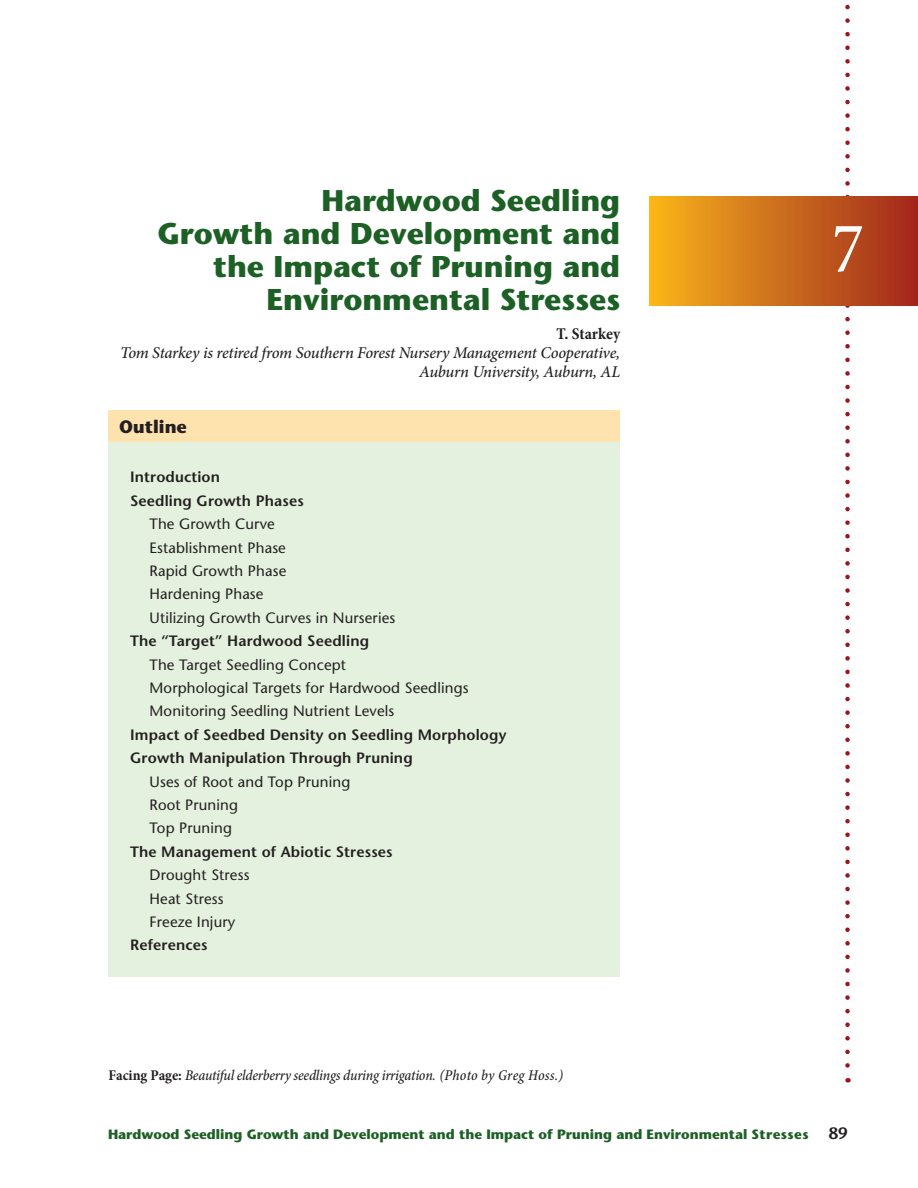
<style>
.page{position:relative;width:918px;height:1188px;background:#fff}
.page>*{position:absolute;margin:0;border:0;box-sizing:border-box;transform-origin:0 0}
.t1{font:500 condensed 72px "Minion Pro";color:#fff}
.Author_name_and_afil{font:700 30px/33px "Stone Sans Std";color:#1d6025;text-align:right}
.t2{font:700 18px "Stone Sans Std";color:#231f20}
.Author_name_and_afil-2{font:italic 500 16.5px/18.8px "Minion Pro";letter-spacing:-.02em;color:#231f20;text-align:right}
.t3{font:600 16.5px "Stone Sans Std";color:#231f20}
.Outline_Stone_text{font:500 15px "Stone Sans Std";letter-spacing:.01em;color:#231f20}
.Outline_Stone_text-2{font:600 15px "Stone Sans Std";letter-spacing:.01em;color:#231f20}
.Captions{font:italic 500 condensed 15px "Minion Pro";letter-spacing:-.015em;color:#231f20}
.Chapter_title_footer{font:700 13.5px "Stone Sans Std";color:#1d6025}
.s1{font-weight:700;font-style:normal;font-stretch:condensed}
.s2{font-weight:700;font-style:normal}
</style>
<div class="page">
<svg style="left:845px;top:4px;width:5px;height:1079px"></svg>
<div style="left:650px;top:196px;width:268px;height:110px;background:linear-gradient(to right,#f8b41a,#a1261d)"></div>
<div style="left:108px;top:436px;width:512px;height:540px;background:#e4f1de"></div>
<div style="left:108px;top:410px;width:512px;height:32px;background:#fee3af"></div>
<p class="Author_name_and_afil" style="left:158px;top:184px;width:464px">Hardwood Seedling<br>Growth and Development and the Impact of Pruning and<br>Environmental Stresses</p>
<p class="Author_name_and_afil-2" style="left:120px;top:324px;width:502px"><span class="s1">T. Starkey<br></span>Tom Starkey is retired from Southern Forest Nursery Management Cooperative,<br>Auburn University, Auburn, AL</p>
<p class="t2" style="left:119px;top:416px;width:69px">Outline</p>
<p class="Outline_Stone_text-2" style="left:130px;top:468px;width:92px">Introduction</p>
<p class="Outline_Stone_text-2" style="left:130px;top:492px;width:175px">Seedling Growth Phases</p>
<p class="Outline_Stone_text" style="left:150px;top:515px;width:127px">The Growth Curve</p>
<p class="Outline_Stone_text" style="left:150px;top:538px;width:138px">Establishment Phase</p>
<p class="Outline_Stone_text" style="left:150px;top:562px;width:138px">Rapid Growth Phase</p>
<p class="Outline_Stone_text" style="left:150px;top:585px;width:116px">Hardening Phase</p>
<p class="Outline_Stone_text" style="left:150px;top:609px;width:247px">Utilizing Growth Curves in Nurseries</p>
<p class="Outline_Stone_text-2" style="left:130px;top:632px;width:241px">The “Target” Hardwood Seedling</p>
<p class="Outline_Stone_text" style="left:150px;top:655px;width:198px">The Target Seedling Concept</p>
<p class="Outline_Stone_text" style="left:150px;top:679px;width:321px">Morphological Targets for Hardwood Seedlings</p>
<p class="Outline_Stone_text" style="left:150px;top:702px;width:246px">Monitoring Seedling Nutrient Levels</p>
<p class="Outline_Stone_text-2" style="left:130px;top:726px;width:378px">Impact of Seedbed Density on Seedling Morphology</p>
<p class="Outline_Stone_text-2" style="left:130px;top:749px;width:284px">Growth Manipulation Through Pruning</p>
<p class="Outline_Stone_text" style="left:150px;top:772px;width:202px">Uses of Root and Top Pruning</p>
<p class="Outline_Stone_text" style="left:150px;top:796px;width:90px">Root Pruning</p>
<p class="Outline_Stone_text" style="left:150px;top:819px;width:84px">Top Pruning</p>
<p class="Outline_Stone_text-2" style="left:130px;top:843px;width:264px">The Management of Abiotic Stresses</p>
<p class="Outline_Stone_text" style="left:150px;top:866px;width:102px">Drought Stress</p>
<p class="Outline_Stone_text" style="left:150px;top:889px;width:76px">Heat Stress</p>
<p class="Outline_Stone_text" style="left:150px;top:913px;width:87px">Freeze Injury</p>
<p class="Outline_Stone_text-2" style="left:130px;top:936px;width:79px">References</p>
<p class="Captions" style="left:108px;top:1066px;width:456px"><span class="s2">Facing Page:</span> Beautiful elderberry seedlings during irrigation. (Photo by Greg Hoss.)</p>
<p class="t1" style="left:832px;top:205px;width:34px">7</p>
<p class="Chapter_title_footer" style="left:108px;top:1126px;width:702px">Hardwood Seedling Growth and Development and the Impact of Pruning and Environmental Stresses</p>
<p class="t3" style="left:829px;top:1123px;width:20px">89</p>
</div>
